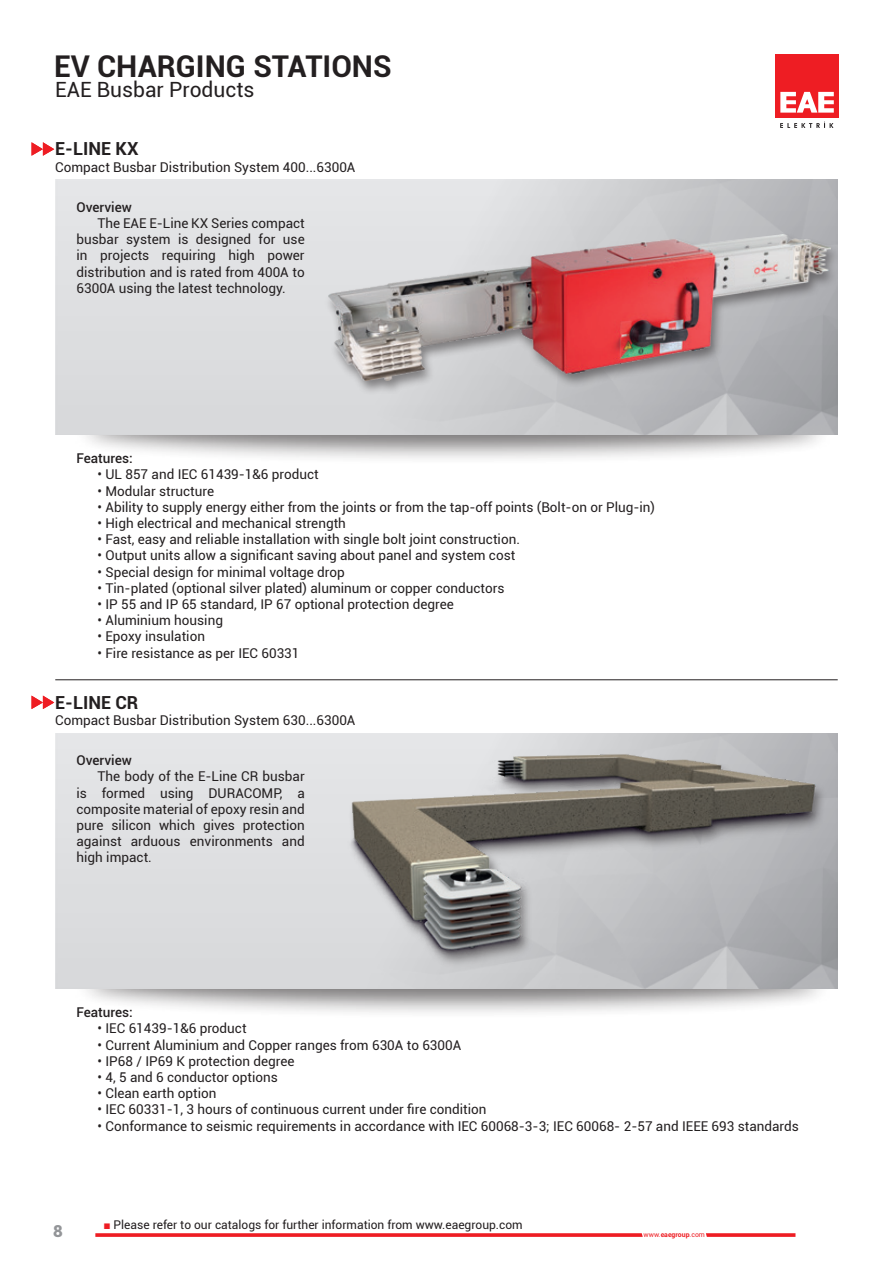
<style>
.page{position:relative;width:893px;height:1263px;background:#fff}
.page>*{position:absolute;margin:0;border:0;box-sizing:border-box;transform-origin:0 0}
.t1{font:700 30px "Roboto";color:#231f20}
.t2{font:21px "Roboto";color:#231f20}
.t3{font:700 18px "Roboto";color:#231f20}
.t4{font:900 16.5px "Roboto";color:#939598}
.t5{font:13.5px/16.2px "Roboto";color:#231f20;text-align:justify}
.t6{font:500 13.5px "Roboto";color:#231f20}
.t7{font:12px "Roboto";color:#231f20}
.t8{font:6.9px "Roboto";color:#ee1d23}
.s1{font-family:"Arial";color:#ee1d23}
.s2{font-weight:700}
</style>
<div class="page">
<div style="left:775px;top:54px;width:64px;height:64px;background:#ee1d23"></div>
<svg style="left:780px;top:92px;width:54px;height:21px"></svg>
<svg style="left:780px;top:122px;width:53px;height:6px"></svg>
<svg style="left:95px;top:1233px;width:700px;height:4px;background:#f04348"></svg>
<div style="left:73px;top:946px;width:761px;height:73px;background:#231f20;opacity:.6"></div>
<hr style="left:55px;top:679px;width:783px;height:1px;background:#231f20">
<svg style="left:32px;top:696px;width:22px;height:13px"></svg>
<div style="left:55px;top:733px;width:266px;height:255px;background:#dedfe1"></div>
<img style="left:321px;top:733px;width:517px;height:255px">
<div style="left:73px;top:393px;width:761px;height:72px;background:#231f20;opacity:.6"></div>
<svg style="left:32px;top:142px;width:22px;height:14px"></svg>
<img style="left:55px;top:180px;width:783px;height:255px">
<div style="left:324px;top:233px;width:514px;height:163px;background:#231f20;opacity:.5"></div>
<img style="left:328px;top:234px;width:502px;height:146px">
<h1 class="t1" style="left:54px;top:45px;width:339px">EV CHARGING STATIONS</h1>
<h2 class="t2" style="left:55px;top:74px;width:201px">EAE Busbar Products</h2>
<h3 class="t3" style="left:55px;top:136px;width:85px">E-LINE KX</h3>
<p class="t5" style="left:55px;top:158px;width:302px">Compact Busbar Distribution System 400...6300A</p>
<p class="t6" style="left:77px;top:197px;width:57px">Overview</p>
<p class="t5" style="left:77px;top:215px;width:230px;text-indent:21px">The EAE E-Line KX Series compact busbar system is designed for use in projects requiring high power distribution and is rated from 400A to 6300A using the latest technology.</p>
<p class="t6" style="left:77px;top:449px;width:58px">Features:</p>
<p class="t5" style="left:98px;top:466px;width:223px">• UL 857 and IEC 61439-1&amp;6 product</p>
<p class="t5" style="left:98px;top:482px;width:118px">• Modular structure</p>
<p class="t5" style="left:98px;top:498px;width:559px">• Ability to supply energy either from the joints or from the tap-off points (Bolt-on or Plug-in)</p>
<p class="t5" style="left:98px;top:515px;width:250px">• High electrical and mechanical strength</p>
<p class="t5" style="left:98px;top:531px;width:424px">• Fast, easy and reliable installation with single bolt joint construction.</p>
<p class="t5" style="left:98px;top:547px;width:419px">• Output units allow a significant saving about panel and system cost</p>
<p class="t5" style="left:98px;top:563px;width:249px">• Special design for minimal voltage drop</p>
<p class="t5" style="left:98px;top:579px;width:408px">• Tin-plated (optional silver plated) aluminum or copper conductors</p>
<p class="t5" style="left:98px;top:596px;width:358px">• IP 55 and IP 65 standard, IP 67 optional protection degree</p>
<p class="t5" style="left:98px;top:612px;width:127px">• Aluminium housing</p>
<p class="t5" style="left:98px;top:628px;width:109px">• Epoxy insulation</p>
<p class="t5" style="left:98px;top:644px;width:203px">• Fire resistance as per IEC 60331</p>
<h3 class="t3" style="left:55px;top:690px;width:85px">E-LINE CR</h3>
<p class="t5" style="left:55px;top:711px;width:302px">Compact Busbar Distribution System 630...6300A</p>
<p class="t6" style="left:77px;top:751px;width:57px">Overview</p>
<p class="t5" style="left:77px;top:768px;width:230px;text-indent:21px">The body of the E-Line CR busbar is formed using DURACOMP, a composite material of epoxy resin and pure silicon which gives protection against arduous environments and high impact.</p>
<p class="t6" style="left:77px;top:1003px;width:58px">Features:</p>
<p class="t5" style="left:98px;top:1020px;width:151px">• IEC 61439-1&amp;6 product</p>
<p class="t5" style="left:98px;top:1036px;width:365px">• Current Aluminium and Copper ranges from 630A to 6300A</p>
<p class="t5" style="left:98px;top:1052px;width:199px">• IP68 / IP69 K protection degree</p>
<p class="t5" style="left:98px;top:1069px;width:182px">• 4, 5 and 6 conductor options</p>
<p class="t5" style="left:98px;top:1085px;width:120px">• Clean earth option</p>
<p class="t5" style="left:98px;top:1101px;width:391px">• IEC 60331-1, 3 hours of continuous current under fire condition</p>
<p class="t5" style="left:98px;top:1117px;width:703px">• Conformance to seismic requirements in accordance with IEC 60068-3-3; IEC 60068- 2-57 and IEEE 693 standards</p>
<p class="t4" style="left:53px;top:1219px;width:11px">8</p>
<p class="t7" style="left:103px;top:1217px;width:421px"><span class="s1">■</span> Please refer to our catalogs for further information from www.eaegroup.com</p>
<p class="t8" style="left:644px;top:1229px;width:63px">www.<span class="s2">eaegroup</span>.com</p>
</div>
